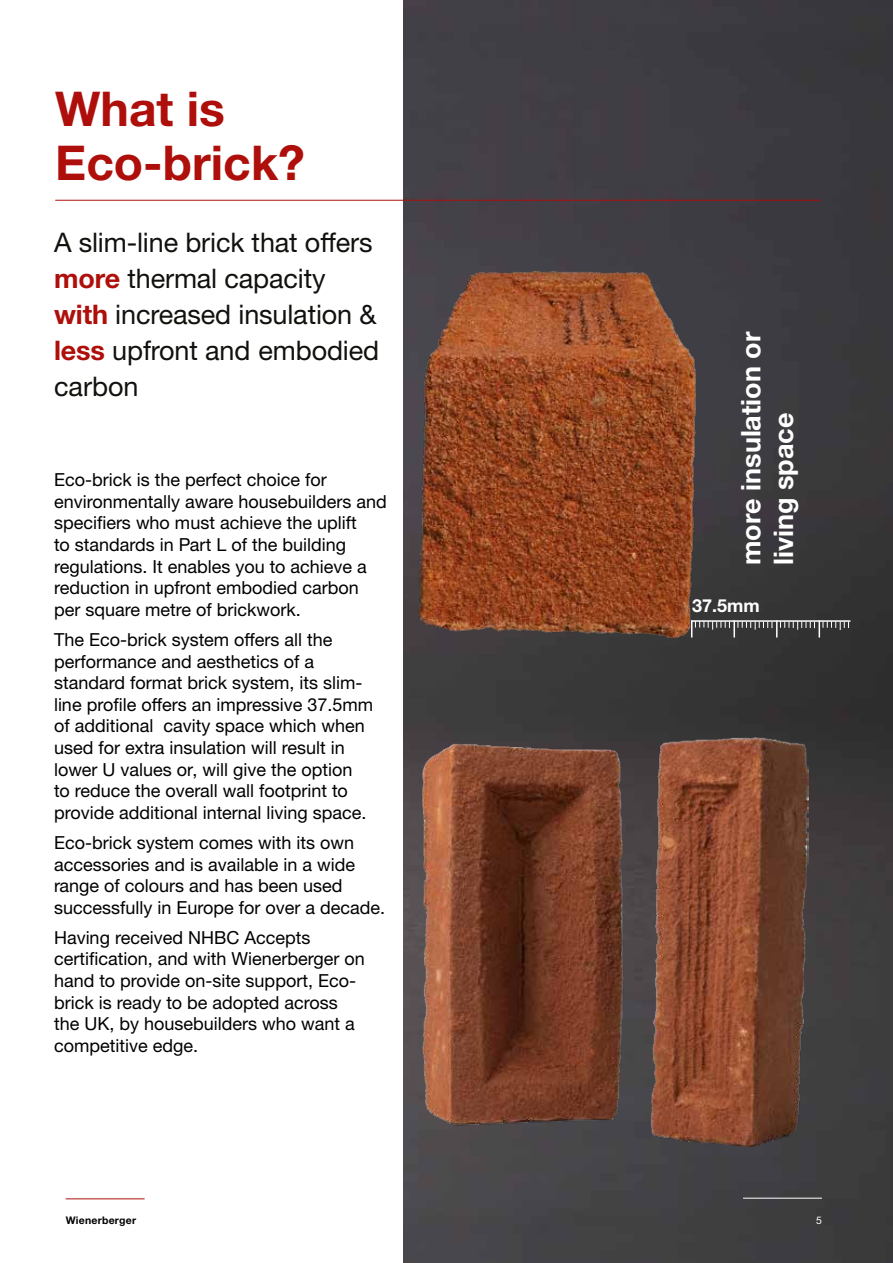
<style>
.page{position:relative;width:893px;height:1263px;background:#fff}
.page>*{position:absolute;margin:0;border:0;box-sizing:border-box;transform-origin:0 0}
.t1{font:700 48px/54px "Helvetica Neue LTW1 G";color:#ae0f0a}
.t2{font:27px/36px "Helvetica Neue LTW1 G";letter-spacing:-.005em;color:#10120d}
.t3{font:700 27px/32.4px "Helvetica Neue LTW1 G";color:#fff}
.t4{font:18px/21.6px "Helvetica Neue LTW1 G";color:#000}
.t5{font:700 18px "Helvetica Neue LTW1 G";color:#fff}
.t6{font:700 10.5px "Helvetica Neue LTW1 G";letter-spacing:.02em;color:#000}
.t7{font:10.5px "Helvetica Neue LTW1 G";color:#fff}
.s1{font-weight:700;color:#ae0f0a}
.s2{color:#000}
</style>
<div class="page">
<hr style="left:66px;top:1198px;width:79px;height:1px;background:#ae0f0a">
<hr style="left:0;top:0;width:1px;height:1263px;background:#d0d0d0">
<img style="left:404px;top:0;width:489px;height:1263px">
<img style="left:403px;top:243px;width:328px;height:426px">
<hr style="left:55px;top:200px;width:766px;height:1px;background:#ae0f0a">
<hr style="left:691px;top:620px;width:159px;height:2px;background:#fff">
<svg style="left:691px;top:620px;width:158px;height:17px;background:#5c5c5c"></svg>
<img style="left:422px;top:737px;width:387px;height:409px">
<hr style="left:743px;top:1198px;width:79px;height:1px;background:#fff">
<h1 class="t1" style="left:55px;top:82px;width:251px">What is<br>Eco-brick?</h1>
<h2 class="t2" style="left:54px;top:224px;width:327px">A slim-line brick that offers <span class="s1">more</span> thermal capacity <span class="s1">with</span> increased insulation &amp; <span class="s1">less</span> upfront and embodied carbon</h2>
<p class="t4" style="left:54px;top:469px;width:334px">Eco-brick is the perfect choice for environmentally aware housebuilders and specifiers who must achieve the uplift<br>to standards in Part L of the building regulations. It enables you to achieve a reduction in upfront embodied carbon per square metre of brickwork.</p>
<p class="t4" style="left:54px;top:629px;width:321px">The Eco-brick system offers all the performance and aesthetics of a standard format brick system, its slim&shy;line profile offers an impressive 37.5mm of additional cavity space which when used for extra insulation will result in lower U values or, will give the option<br>to reduce the overall wall footprint to provide additional internal living space.</p>
<p class="t4" style="left:54px;top:831px;width:333px">Eco-brick system comes with its own accessories and is available in a wide range of colours and has been used successfully in Europe for over a decade.</p>
<p class="t4" style="left:54px;top:926px;width:312px">Having received NHBC Accepts certification, and with Wienerberger on hand to provide on-site support, Eco&shy;brick is ready to be adopted across the UK, by housebuilders who want a competitive edge.</p>
<h2 class="t3" style="left:735px;top:565px;width:235px;rotate:-90deg">more insulation or living space</h2>
<p class="t5" style="left:692px;top:594px;width:69px">37.5mm</p>
<p class="t6" style="left:66px;top:1214px;width:72px">Wienerberger</p>
<p class="t7" style="left:816px;top:1214px;width:16px">5 <span class="s2">5</span></p>
</div>
